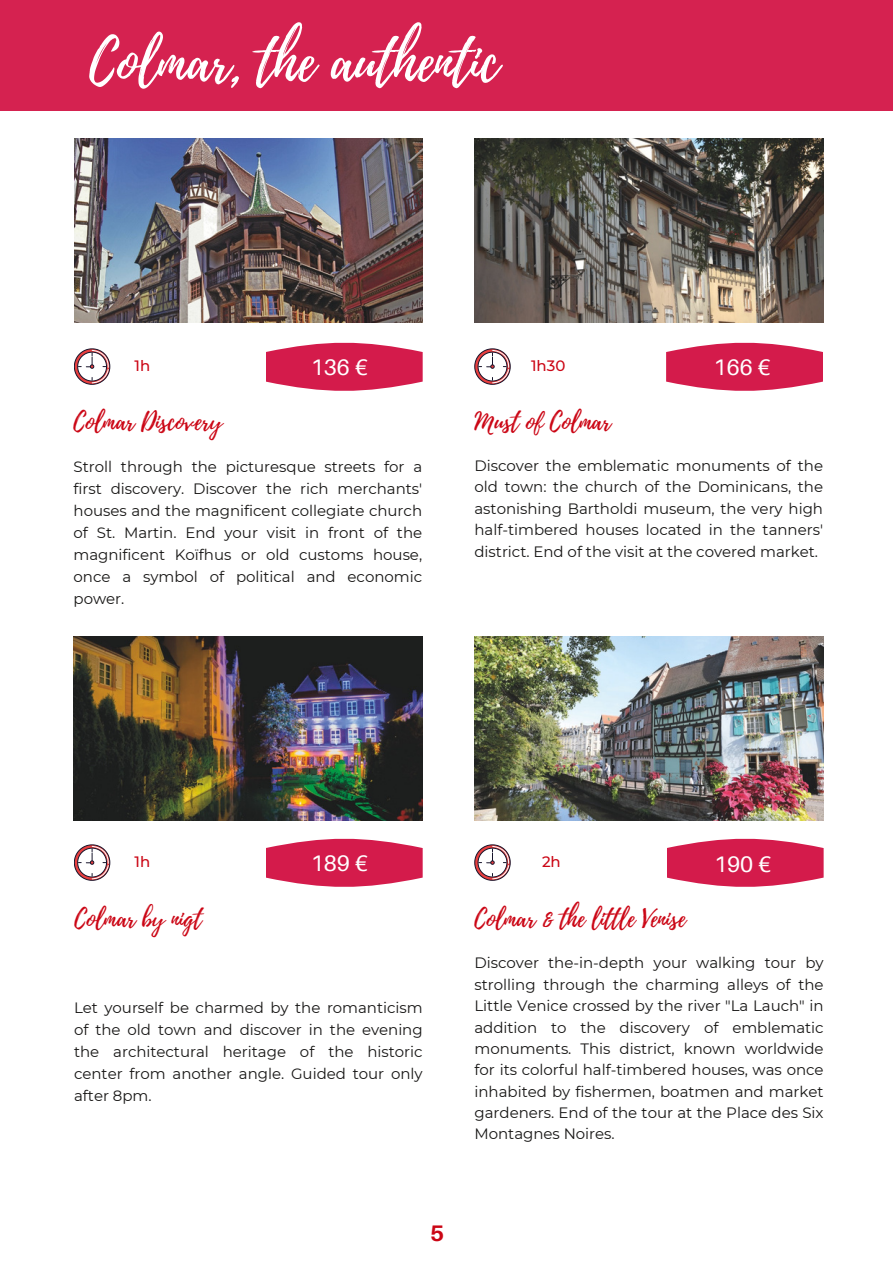
<style>
.page{position:relative;width:893px;height:1264px;background:#fff}
.page>*{position:absolute;margin:0;border:0;box-sizing:border-box;transform-origin:0 0}
.t1{font:55.5px "Playlist Script";color:#fff}
.t2{font:24px "Playlist Script";color:#cb0615}
.t3{font:22.5px "Aileron";color:#fff}
.t4{font:700 22.5px "Aileron";color:#cb0615}
.t5{font:15px/21.3px "Montserrat";color:#171615;text-align:justify}
.t6{font:500 15px "Montserrat";color:#cb0615}
</style>
<div class="page">
<div style="left:0;top:0;width:892px;height:110px;background:#d52250"></div>
<img style="left:474px;top:138px;width:349px;height:184px">
<img style="left:74px;top:138px;width:348px;height:184px">
<img style="left:74px;top:636px;width:348px;height:184px">
<img style="left:474px;top:636px;width:349px;height:184px">
<svg style="left:74px;top:844px;width:36px;height:36px"></svg>
<svg style="left:474px;top:844px;width:36px;height:36px"></svg>
<svg style="left:474px;top:348px;width:36px;height:36px"></svg>
<svg style="left:74px;top:348px;width:36px;height:36px"></svg>
<svg style="left:266px;top:343px;width:156px;height:48px;background:#d93963"></svg>
<svg style="left:666px;top:343px;width:157px;height:48px;background:#d93a63"></svg>
<svg style="left:266px;top:838px;width:156px;height:48px;background:#d93a63"></svg>
<svg style="left:667px;top:838px;width:156px;height:48px;background:#d93a63"></svg>
<p class="t1" style="left:89px;top:22px;width:411px">Colmar, the authentic</p>
<p class="t6" style="left:134px;top:357px;width:17px">1h</p>
<p class="t3" style="left:311px;top:353px;width:59px">136 €</p>
<p class="t6" style="left:531px;top:357px;width:36px">1h30</p>
<p class="t3" style="left:713px;top:353px;width:59px">166 €</p>
<p class="t2" style="left:74px;top:404px;width:150px">Colmar Discovery</p>
<p class="t2" style="left:474px;top:404px;width:138px">Must of Colmar</p>
<p class="t5" style="left:74px;top:456px;width:350px;line-height:22px">Stroll through the picturesque streets for a first discovery. Discover the rich merchants' houses and the magnificent collegiate church of St. Martin. End your visit in front of the magnificent Koïfhus or old customs house, once a symbol of political and economic power.</p>
<p class="t5" style="left:474px;top:455px;width:350px">Discover the emblematic monuments of the old town: the church of the Dominicans, the astonishing Bartholdi museum, the very high half-timbered houses located in the tanners' district. End of the visit at the covered market.</p>
<p class="t3" style="left:311px;top:848px;width:59px">189 €</p>
<p class="t3" style="left:714px;top:850px;width:59px">190 €</p>
<p class="t6" style="left:134px;top:852px;width:17px">1h</p>
<p class="t6" style="left:542px;top:852px;width:20px">2h</p>
<p class="t2" style="left:75px;top:901px;width:129px">Colmar by nigt</p>
<p class="t5" style="left:74px;top:996px;width:350px;line-height:21.9px">Let yourself be charmed by the romanticism of the old town and discover in the evening the architectural heritage of the historic center from another angle. Guided tour only after 8pm.</p>
<p class="t2" style="left:474px;top:901px;width:213px">Colmar &amp; the little Venise</p>
<p class="t5" style="left:474px;top:952px;width:350px">Discover the-in-depth your walking tour by strolling through the charming alleys of the Little Venice crossed by the river "La Lauch" in addition to the discovery of emblematic monuments. This district, known worldwide for its colorful half-timbered houses, was once inhabited by fishermen, boatmen and market gardeners. End of the tour at the Place des Six Montagnes Noires.</p>
<p class="t4" style="left:430px;top:1219px;width:16px">5</p>
</div>
